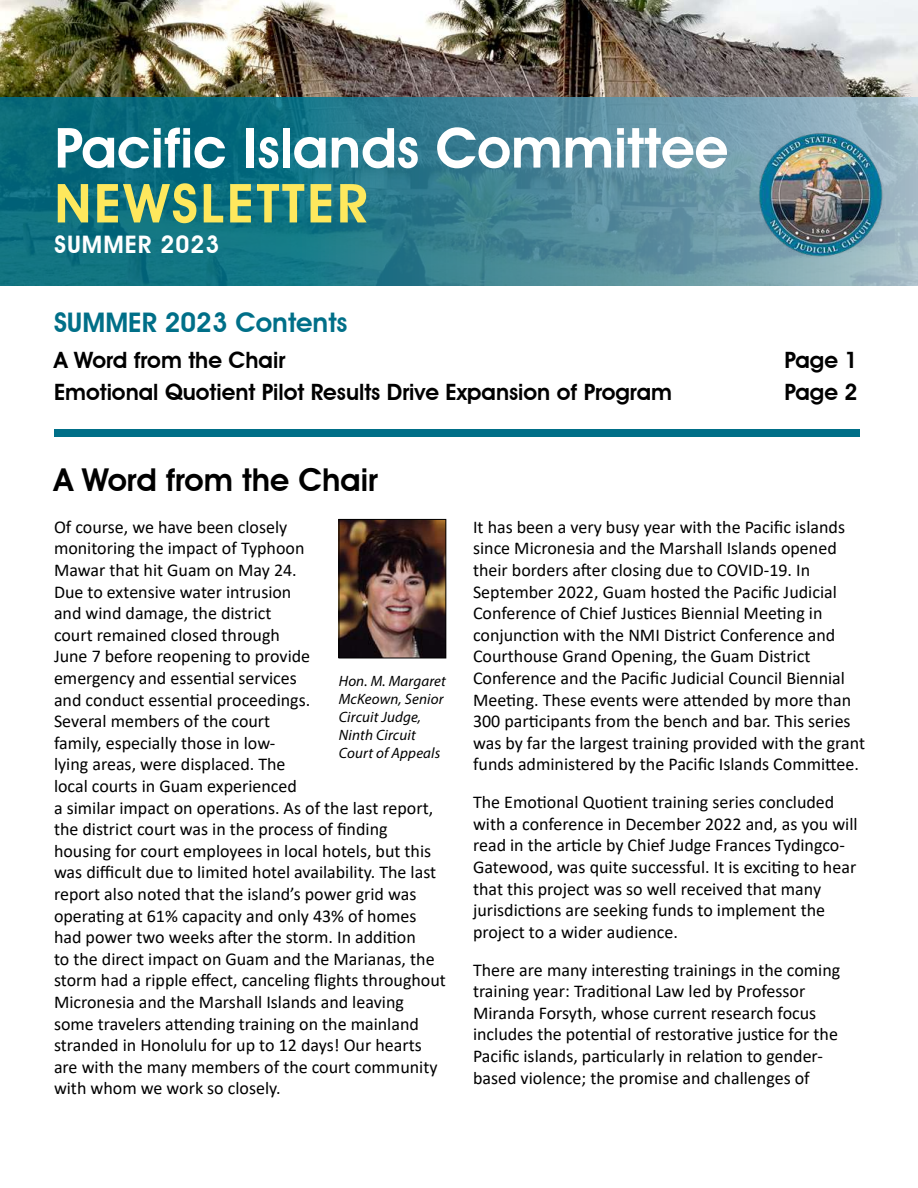
<style>
.page{position:relative;width:918px;height:1188px;background:#fff}
.page>*{position:absolute;margin:0;border:0;box-sizing:border-box;transform-origin:0 0}
.t1{font:600 55.5px "Avant Garde IT Cby BT";color:#fff}
.t2{font:600 54px "Avant Garde IT Cby BT";letter-spacing:.05em;color:#fee85d}
.t3{font:600 31.5px "Avant Garde IT Cby BT";color:#000}
.t4{font:600 27px "Avant Garde IT Cby BT";color:#006f88}
.t5{font:600 24.15px "Avant Garde IT Cby BT";letter-spacing:.04em;color:#fff}
.t6{font:600 22.5px "Avant Garde IT Cby BT";color:#000}
.t7{font:18px/21.6px "Calibri";color:#000}
.t8{font:italic 15px/18px "Myriad Pro";letter-spacing:.01em;color:#000}
</style>
<div class="page">
<img style="left:0;top:0;width:918px;height:285px">
<svg style="left:1px;top:98px;width:917px;height:187px;background:#378192"></svg>
<img style="left:753px;top:127px;width:136px;height:136px">
<img style="left:341px;top:521px;width:103px;height:135px">
<div style="left:339px;top:519px;width:107px;height:139px;border:1px solid #000"></div>
<div style="left:54px;top:429px;width:806px;height:8px;background:#006f88"></div>
<h1 class="t1" style="left:55px;top:115px;width:675px">Pacific Islands Committee</h1>
<h2 class="t2" style="left:55px;top:171px;width:315px">NEWSLETTER</h2>
<h3 class="t5" style="left:55px;top:230px;width:166px">SUMMER 2023</h3>
<h3 class="t4" style="left:54px;top:306px;width:295px">SUMMER 2023 Contents</h3>
<p class="t6" style="left:54px;top:347px;width:233px">A Word from the Chair</p>
<p class="t6" style="left:785px;top:347px;width:75px">Page 1</p>
<p class="t6" style="left:54px;top:378px;width:620px">Emotional Quotient Pilot Results Drive Expansion of Program</p>
<p class="t6" style="left:785px;top:378px;width:75px">Page 2</p>
<h3 class="t3" style="left:54px;top:461px;width:325px">A Word from the Chair</h3>
<p class="t7" style="left:54px;top:516px;width:393px">Of course, we have been closely<br>monitoring the impact of Typhoon<br>Mawar that hit Guam on May 24.<br>Due to extensive water intrusion<br>and wind damage, the district<br>court remained closed through<br>June 7 before reopening to provide<br>emergency and essential services<br>and conduct essential proceedings.<br>Several members of the court<br>family, especially those in low-<br>lying areas, were displaced. The<br>local courts in Guam experienced<br>a similar impact on operations. As of the last report, the district court was in the process of finding housing for court employees in local hotels, but this was difficult due to limited hotel availability. The last report also noted that the island’s power grid was operating at 61% capacity and only 43% of homes had power two weeks after the storm. In addition<br>to the direct impact on Guam and the Marianas, the storm had a ripple effect, canceling flights throughout Micronesia and the Marshall Islands and leaving some travelers attending training on the mainland stranded in Honolulu for up to 12 days! Our hearts are with the many members of the court community with whom we work so closely.</p>
<p class="t7" style="left:473px;top:516px;width:394px">It has been a very busy year with the Pacific islands since Micronesia and the Marshall Islands opened their borders after closing due to COVID-19. In September 2022, Guam hosted the Pacific Judicial Conference of Chief Justices Biennial Meeting in conjunction with the NMI District Conference and Courthouse Grand Opening, the Guam District Conference and the Pacific Judicial Council Biennial Meeting. These events were attended by more than 300 participants from the bench and bar. This series was by far the largest training provided with the grant funds administered by the Pacific Islands Committee.</p>
<p class="t8" style="left:339px;top:672px;width:109px">Hon. M. Margaret<br>McKeown, Senior<br>Circuit Judge,<br>Ninth Circuit<br>Court of Appeals</p>
<p class="t7" style="left:473px;top:791px;width:386px">The Emotional Quotient training series concluded with a conference in December 2022 and, as you will read in the article by Chief Judge Frances Tydingco-Gatewood, was quite successful. It is exciting to hear that this project was so well received that many jurisdictions are seeking funds to implement the project to a wider audience.</p>
<p class="t7" style="left:473px;top:958px;width:369px">There are many interesting trainings in the coming training year: Traditional Law led by Professor Miranda Forsyth, whose current research focus includes the potential of restorative justice for the Pacific islands, particularly in relation to gender&shy;based violence; the promise and challenges of</p>
</div>
